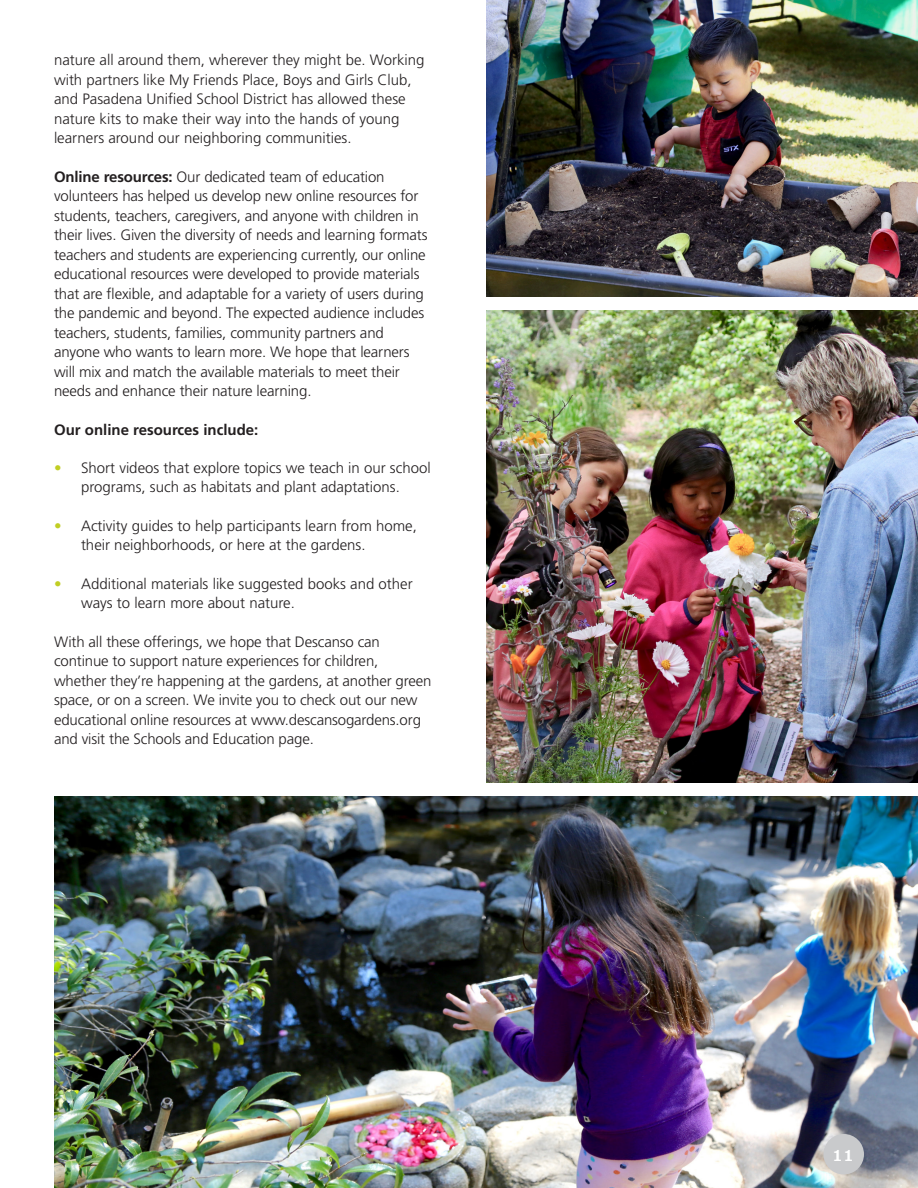
<style>
.page{position:relative;width:918px;height:1188px;background:#fff}
.page>*{position:absolute;margin:0;border:0;box-sizing:border-box;transform-origin:0 0}
.t1{font:18px "Clarendon BT";color:#fff}
.t2{font:300 15px/19.5px "Frutiger";letter-spacing:-.01em;color:#231f20}
.t3{font:700 15px "Frutiger";color:#231f20}
.s1{font-weight:700}
.s2{color:#c1ce23}
</style>
<div class="page">
<img style="left:54px;top:796px;width:864px;height:392px">
<div style="left:824px;top:1134px;width:40px;height:40px;background:#c9cacc;border-radius:50%"></div>
<img style="left:486px;top:0;width:432px;height:297px">
<img style="left:486px;top:310px;width:432px;height:473px">
<p class="t2" style="left:54px;top:51px;width:372px">nature all around them, wherever they might be. Working with partners like My Friends Place, Boys and Girls Club, and Pasadena Unified School District has allowed these nature kits to make their way into the hands of young learners around our neighboring communities.</p>
<p class="t2" style="left:54px;top:167px;width:375px"><span class="s1">Online resources:</span> Our dedicated team of education volunteers has helped us develop new online resources for students, teachers, caregivers, and anyone with children in their lives. Given the diversity of needs and learning formats teachers and students are experiencing currently, our online educational resources were developed to provide materials that are flexible, and adaptable for a variety of users during the pandemic and beyond. The expected audience includes teachers, students, families, community partners and anyone who wants to learn more. We hope that learners will mix and match the available materials to meet their needs and enhance their nature learning.</p>
<p class="t3" style="left:54px;top:421px;width:206px">Our online resources include:</p>
<p class="t2" style="left:54px;top:458px;width:378px;text-align:center"><span class="s2">•</span> Short videos that explore topics we teach in our school programs, such as habitats and plant adaptations.</p>
<p class="t2" style="left:81px;top:516px;width:337px;text-indent:-27px"><span class="s2">•</span> Activity guides to help participants learn from home, their neighborhoods, or here at the gardens.</p>
<p class="t2" style="left:81px;top:574px;width:333px;text-indent:-27px"><span class="s2">•</span> Additional materials like suggested books and other ways to learn more about nature.</p>
<p class="t2" style="left:54px;top:632px;width:379px">With all these offerings, we hope that Descanso can continue to support nature experiences for children, whether they’re happening at the gardens, at another green space, or on a screen. We invite you to check out our new educational online resources at www.descansogardens.org and visit the Schools and Education page.</p>
<p class="t1" style="left:832px;top:1144px;width:24px">11</p>
</div>
